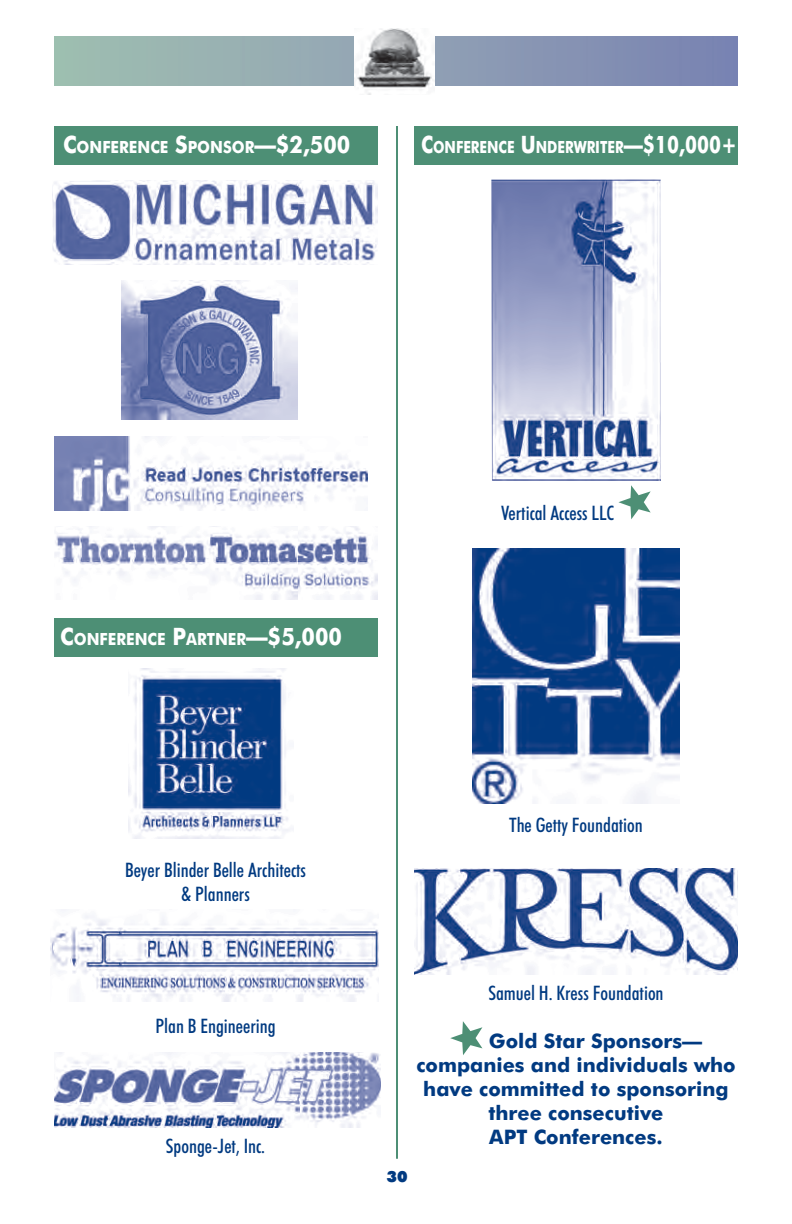
<style>
.page{position:relative;width:792px;height:1224px;background:#fff}
.page>*{position:absolute;margin:0;border:0;box-sizing:border-box;transform-origin:0 0}
.t1{font:500 condensed 20px/24px "Futura BT";color:#013a81;text-align:center}
.t2{font:700 20px "Futura BT";color:#013a81}
.t3{font:700 16.8px "Futura BT";color:#fff;scale:.9 1}
.t4{font:700 16.8px "Futura BT";color:#fff;scale:.8 1}
.t5{font:900 15.4px "Futura BT";color:#013a81}
.s1{font-size:24px}
</style>
<div class="page">
<svg style="left:54px;top:36px;width:684px;height:50px;background:#8ea1b2"></svg>
<img style="left:355px;top:28px;width:79px;height:66px">
<div style="left:414px;top:126px;width:324px;height:39px;background:#4d8f75"></div>
<svg style="left:618px;top:485px;width:33px;height:34px"></svg>
<svg style="left:450px;top:1021px;width:32px;height:34px"></svg>
<img style="left:54px;top:1052px;width:326px;height:76px">
<div style="left:54px;top:618px;width:324px;height:39px;background:#4d8f75"></div>
<div style="left:54px;top:126px;width:324px;height:39px;background:#4d8f75"></div>
<img style="left:51px;top:915px;width:327px;height:86px">
<img style="left:129px;top:669px;width:161px;height:170px">
<img style="left:491px;top:179px;width:170px;height:302px">
<img style="left:473px;top:548px;width:206px;height:255px">
<img style="left:52px;top:180px;width:326px;height:85px">
<img style="left:122px;top:281px;width:176px;height:139px">
<img style="left:54px;top:436px;width:313px;height:74px">
<img style="left:54px;top:526px;width:324px;height:73px">
<img style="left:414px;top:868px;width:324px;height:106px">
<hr style="left:396px;top:126px;width:2px;height:1033px;background:#4d8f75">
<p class="t3" style="left:63px;top:139px;width:321px"><span class="s1">C</span>ONFERENCE <span class="s1">S</span>PONSOR<span class="s1">—$2,500</span></p>
<p class="t4" style="left:421px;top:139px;width:396px"><span class="s1">C</span>ONFERENCE <span class="s1">U</span>NDERWRITER<span class="s1">—$10,000+</span></p>
<p class="t3" style="left:60px;top:630px;width:315px"><span class="s1">C</span>ONFERENCE <span class="s1">P</span>ARTNER<span class="s1">—$5,000</span></p>
<p class="t1" style="left:501px;top:502px;width:115px">Vertical Access LLC</p>
<p class="t1" style="left:125px;top:859px;width:182px">Beyer Blinder Belle Architects &amp; Planners</p>
<p class="t1" style="left:155px;top:1015px;width:122px">Plan B Engineering</p>
<p class="t1" style="left:166px;top:1135px;width:101px">Sponge-Jet, Inc.</p>
<p class="t1" style="left:509px;top:814px;width:135px">The Getty Foundation</p>
<p class="t1" style="left:488px;top:982px;width:177px">Samuel H. Kress Foundation</p>
<p class="t2" style="left:489px;top:1031px;width:215px">Gold Star Sponsors—</p>
<p class="t2" style="left:416px;top:1055px;width:321px">companies and individuals who</p>
<p class="t2" style="left:423px;top:1079px;width:307px">have committed to sponsoring</p>
<p class="t2" style="left:488px;top:1103px;width:177px">three consecutive</p>
<p class="t2" style="left:489px;top:1127px;width:175px">APT Conferences.</p>
<p class="t5" style="left:386px;top:1169px;width:23px">30</p>
</div>
